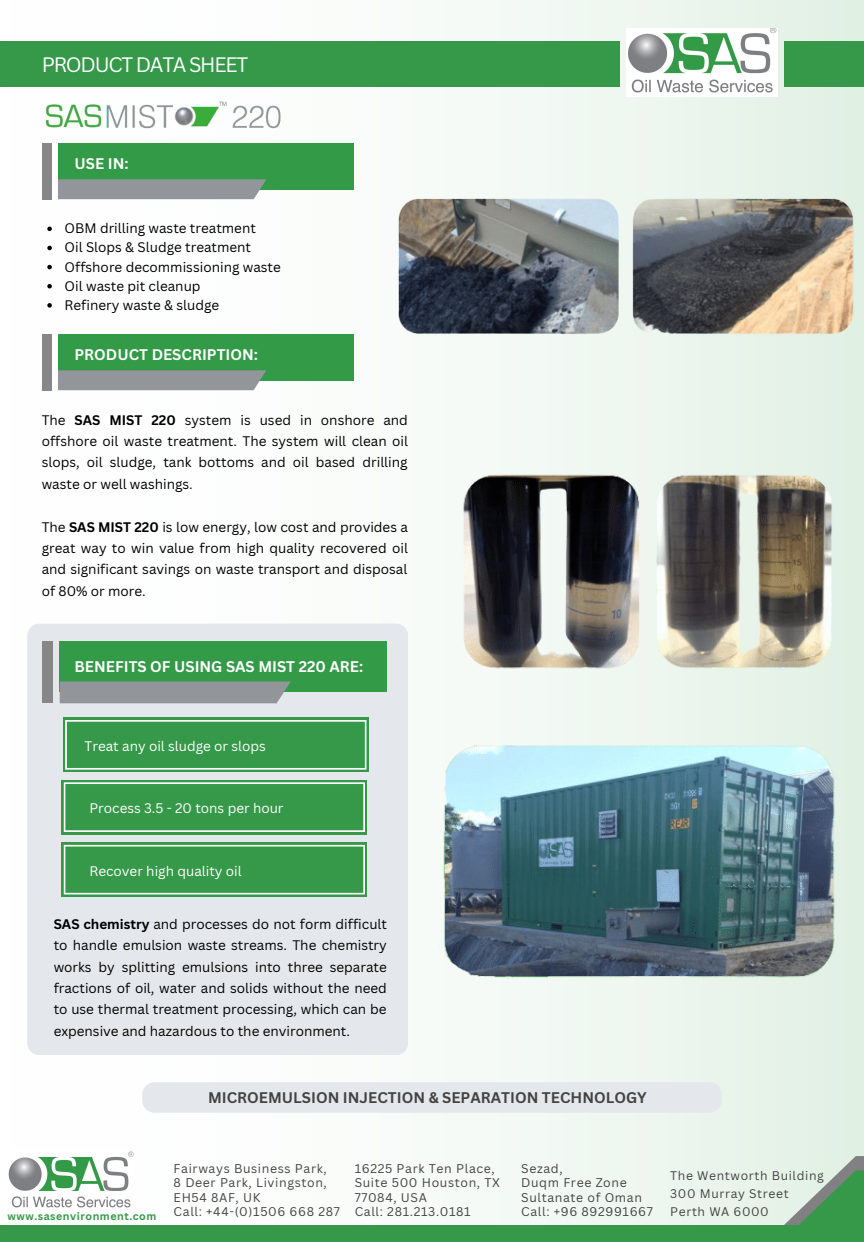
<style>
.page{position:relative;width:864px;height:1242px;background:#fff}
.page>*{position:absolute;margin:0;border:0;box-sizing:border-box;transform-origin:0 0}
.t1{font:20.4px "Canva Sans";letter-spacing:-.06em;color:#fff}
.t2{font:700 15px "Canva Sans";color:#444342}
.t3{font:700 15px "Canva Sans";color:#fff}
.t4{font:700 15px "Canva Sans";color:#fcfdfd}
.t5{font:13.5px/21.3px "Canva Sans";color:#000;text-align:justify}
.t6{font:13.5px "Canva Sans";color:#fff}
.t7{font:12.3px "Canva Sans";letter-spacing:.05em;color:#444342}
.t8{font:12.15px "Canva Sans";letter-spacing:.05em;color:#444342}
.t9{font:700 10.65px "Canva Sans";letter-spacing:.05em;color:#339a47}
.s1{font-weight:700}
</style>
<div class="page">
<div style="left:0;top:0;width:864px;height:1242px;background:linear-gradient(to right,#fff,#e5f2e8)"></div>
<div style="left:27px;top:624px;width:381px;height:431px;background:#e4e7eb"></div>
<div style="left:0;top:41px;width:620px;height:45px;background:#369949"></div>
<div style="left:785px;top:41px;width:79px;height:45px;background:#369949"></div>
<img style="left:626px;top:29px;width:151px;height:67px">
<img style="left:42px;top:96px;width:238px;height:41px">
<div style="left:63px;top:718px;width:306px;height:54px;background:#369949"></div>
<svg style="left:65px;top:720px;width:301px;height:50px"></svg>
<div style="left:61px;top:780px;width:306px;height:54px;background:#369949"></div>
<svg style="left:64px;top:782px;width:301px;height:50px"></svg>
<svg style="left:61px;top:843px;width:306px;height:54px;background:#4ba35c"></svg>
<svg style="left:64px;top:845px;width:301px;height:49px;background:#439f54"></svg>
<div style="left:60px;top:642px;width:327px;height:50px;background:#339a47"></div>
<svg style="left:60px;top:681px;width:231px;height:22px;background:#919799"></svg>
<div style="left:42px;top:642px;width:10px;height:61px;background:#87878a"></div>
<div style="left:58px;top:334px;width:295px;height:46px;background:#339a47"></div>
<svg style="left:58px;top:370px;width:208px;height:20px;background:#919799"></svg>
<div style="left:42px;top:334px;width:9px;height:56px;background:#87878a"></div>
<div style="left:58px;top:143px;width:295px;height:46px;background:#339a47"></div>
<svg style="left:58px;top:179px;width:208px;height:20px;background:#919799"></svg>
<div style="left:42px;top:143px;width:9px;height:56px;background:#87878a"></div>
<img style="left:395px;top:196px;width:462px;height:142px">
<div style="left:142px;top:1082px;width:580px;height:31px;background:#e4e7eb"></div>
<img style="left:459px;top:468px;width:381px;height:205px">
<img style="left:440px;top:738px;width:400px;height:242px">
<svg style="left:47px;top:227px;width:5px;height:4px"></svg>
<svg style="left:47px;top:246px;width:5px;height:4px"></svg>
<svg style="left:47px;top:265px;width:5px;height:4px"></svg>
<svg style="left:47px;top:284px;width:5px;height:4px"></svg>
<svg style="left:47px;top:303px;width:5px;height:5px"></svg>
<svg style="left:776px;top:1156px;width:88px;height:69px;background:#d8e3da"></svg>
<svg style="left:791px;top:1171px;width:73px;height:54px;background:#78ae83"></svg>
<div style="left:0;top:1225px;width:864px;height:17px;background:#369949"></div>
<img style="left:8px;top:1151px;width:126px;height:58px">
<p class="t1" style="left:42px;top:50px;width:208px">PRODUCT DATA SHEET</p>
<p class="t4" style="left:75px;top:153px;width:56px">USE IN:</p>
<p class="t5" style="left:65px;top:217px;width:193px">OBM drilling waste treatment</p>
<p class="t5" style="left:65px;top:237px;width:188px">Oil Slops &amp; Sludge treatment</p>
<p class="t5" style="left:65px;top:256px;width:218px">Offshore decommissioning waste</p>
<p class="t5" style="left:65px;top:275px;width:137px">Oil waste pit cleanup</p>
<p class="t5" style="left:65px;top:294px;width:156px">Refinery waste &amp; sludge</p>
<p class="t4" style="left:75px;top:344px;width:185px">PRODUCT DESCRIPTION:</p>
<p class="t5" style="left:42px;top:409px;width:368px">The <span class="s1">SAS MIST 220</span> system is used in onshore and offshore oil waste treatment. The system will clean oil slops, oil sludge, tank bottoms and oil based drilling waste or well washings.</p>
<p class="t5" style="left:42px;top:516px;width:368px">The <span class="s1">SAS MIST 220</span> is low energy, low cost and provides a great way to win value from high quality recovered oil and significant savings on waste transport and disposal of 80% or more.</p>
<p class="t3" style="left:75px;top:656px;width:290px">BENEFITS OF USING SAS MIST 220 ARE:</p>
<p class="t6" style="left:85px;top:736px;width:183px">Treat any oil sludge or slops</p>
<p class="t6" style="left:89px;top:798px;width:196px">Process 3.5 - 20 tons per hour</p>
<p class="t6" style="left:89px;top:861px;width:154px">Recover high quality oil</p>
<p class="t5" style="left:54px;top:913px;width:335px"><span class="s1">SAS chemistry</span> and processes do not form difficult to handle emulsion waste streams. The chemistry works by splitting emulsions into three separate fractions of oil, water and solids without the need to use thermal treatment processing, which can be expensive and hazardous to the environment.</p>
<p class="t2" style="left:208px;top:1087px;width:440px">MICROEMULSION INJECTION &amp; SEPARATION TECHNOLOGY</p>
<p class="t7" style="left:521px;top:1160px;width:43px">Sezad,</p>
<p class="t7" style="left:521px;top:1174px;width:107px">Duqm Free Zone</p>
<p class="t7" style="left:521px;top:1189px;width:122px">Sultanate of Oman</p>
<p class="t7" style="left:521px;top:1203px;width:133px">Call: +96 892991667</p>
<p class="t7" style="left:355px;top:1160px;width:142px">16225 Park Ten Place,</p>
<p class="t7" style="left:355px;top:1174px;width:147px">Suite 500 Houston, TX</p>
<p class="t7" style="left:355px;top:1189px;width:74px">77084, USA</p>
<p class="t7" style="left:355px;top:1203px;width:118px">Call: 281.213.0181</p>
<p class="t7" style="left:174px;top:1160px;width:155px">Fairways Business Park,</p>
<p class="t7" style="left:174px;top:1174px;width:155px">8 Deer Park, Livingston,</p>
<p class="t7" style="left:174px;top:1189px;width:88px">EH54 8AF, UK</p>
<p class="t7" style="left:174px;top:1203px;width:168px">Call: +44-(0)1506 668 287</p>
<p class="t8" style="left:670px;top:1167px;width:155px">The Wentworth Building</p>
<p class="t8" style="left:670px;top:1185px;width:120px">300 Murray Street</p>
<p class="t9" style="left:8px;top:1208px;width:150px">www.sasenvironment.com</p>
<p class="t8" style="left:670px;top:1203px;width:100px">Perth WA 6000</p>
</div>
